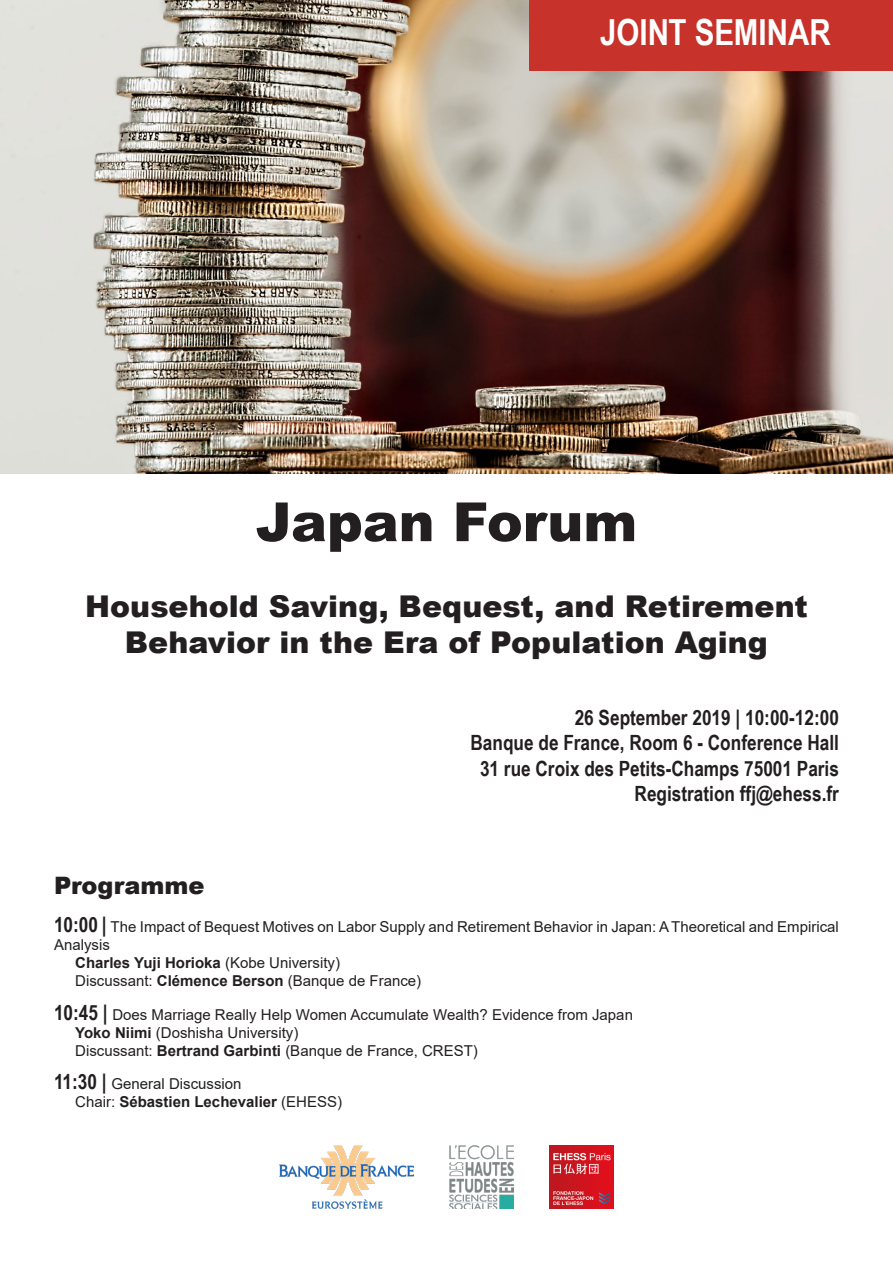
<style>
.page{position:relative;width:893px;height:1263px;background:#fff}
.page>*{position:absolute;margin:0;border:0;box-sizing:border-box;transform-origin:0 0}
.Titre{font:900 54px "Arial";letter-spacing:-.005em;color:#231f20}
.Titre_blanc{font:700 36px "Arial Narrow";color:#fff}
.Sous-titre{font:900 30px/36px "Arial";color:#231f20;text-align:center}
.Session{font:900 24px "Arial";color:#231f20}
.Informations{font:700 21px "Arial Narrow";color:#231f20}
.Intervenant{font:15px/18px "Arial";color:#231f20}
.Intervenant-2{font:700 15px "Arial";color:#231f20}
.s1{font-family:"Arial Narrow";font-weight:700;font-size:21px}
.s2{font-weight:400}
.s3{font-weight:700}
</style>
<div class="page">
<img style="left:0;top:0;width:893px;height:473px">
<div style="left:529px;top:0;width:364px;height:70px;background:#c7322b"></div>
<img style="left:550px;top:1145px;width:63px;height:64px">
<img style="left:450px;top:1145px;width:64px;height:64px">
<img style="left:280px;top:1145px;width:134px;height:64px">
<p class="Titre_blanc" style="left:600px;top:5px;width:232px">JOINT SEMINAR</p>
<p class="Titre" style="left:256px;top:483px;width:383px">Japan Forum</p>
<p class="Sous-titre" style="left:85px;top:588px;width:724px">Household Saving, Bequest, and Retirement<br>Behavior in the Era of Population Aging</p>
<p class="Informations" style="left:575px;top:702px;width:266px">26 September 2019 | 10:00-12:00</p>
<p class="Informations" style="left:471px;top:727px;width:370px">Banque de France, Room 6 - Conference Hall</p>
<p class="Informations" style="left:480px;top:752px;width:360px">31 rue Croix des Petits-Champs 75001 Paris</p>
<p class="Informations" style="left:635px;top:777px;width:206px">Registration ffj@ehess.fr</p>
<p class="Session" style="left:54px;top:868px;width:152px">Programme</p>
<p class="Intervenant" style="left:54px;top:917px;width:786px"><span class="s1">10:00 |</span> The Impact of Bequest Motives on Labor Supply and Retirement Behavior in Japan: A Theoretical and Empirical<br>Analysis</p>
<p class="Intervenant-2" style="left:75px;top:952px;width:266px">Charles Yuji Horioka <span class="s2">(Kobe University)</span></p>
<p class="Intervenant" style="left:75px;top:971px;width:347px">Discussant: <span class="s3">Clémence Berson</span> (Banque de France)</p>
<p class="Intervenant" style="left:54px;top:1005px;width:580px"><span class="s1">10:45 |</span> Does Marriage Really Help Women Accumulate Wealth? Evidence from Japan</p>
<p class="Intervenant" style="left:75px;top:1023px;width:225px"><span class="s3">Yoko Niimi</span> (Doshisha University)</p>
<p class="Intervenant" style="left:75px;top:1041px;width:404px">Discussant: <span class="s3">Bertrand Garbinti</span> (Banque de France, CREST)</p>
<p class="Intervenant" style="left:54px;top:1075px;width:189px"><span class="s1">11:30 |</span> General Discussion</p>
<p class="Intervenant-2" style="left:75px;top:1091px;width:268px"><span class="s2">Chair:</span> Sébastien Lechevalier <span class="s2">(EHESS)</span></p>
</div>
